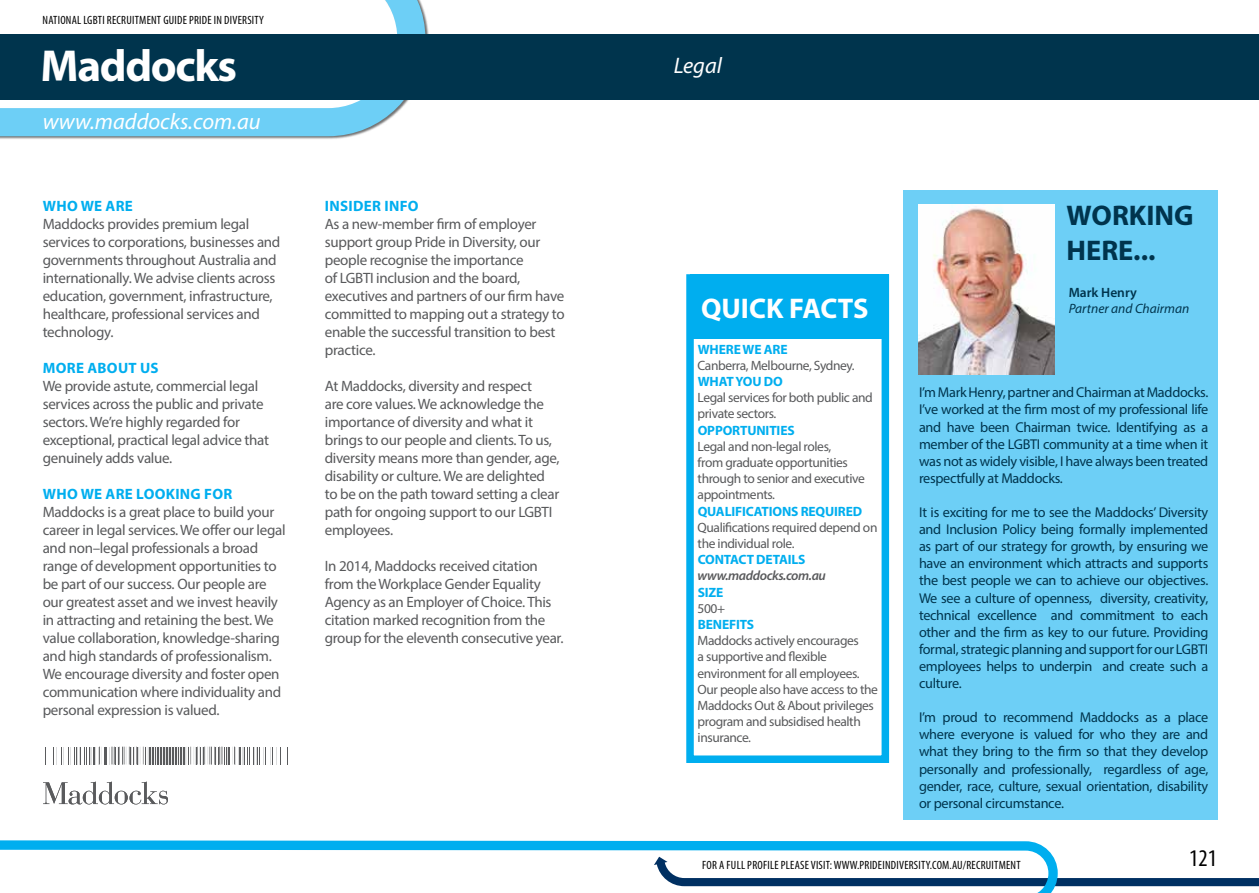
<style>
.page{position:relative;width:1259px;height:893px;background:#fff}
.page>*{position:absolute;margin:0;border:0;box-sizing:border-box;transform-origin:0 0}
.t1{font:700 45px "Myriad Pro";letter-spacing:-.03em;color:#fff}
.t2{font:700 28.5px/34.5px "Myriad Pro";color:#00344d}
.t3{font:700 28.5px "Myriad Pro";color:#fff}
.t4{font:condensed 24px "Myriad Pro";color:#000}
.t5{font:italic 22.5px "Myriad Pro";color:#fff}
.t6{font:15px/18px "Myriad Pro";letter-spacing:-.02em;color:#58595b}
.t7{font:700 15px "Myriad Pro";letter-spacing:.02em;color:#00aeef}
.t8{font:14.25px/17.1px "Myriad Pro";letter-spacing:-.02em;color:#00344d;text-align:justify}
.t9{font:13.5px/16.2px "Myriad Pro";letter-spacing:-.03em;color:#58595b}
.t10{font:700 13.5px "Myriad Pro";letter-spacing:-.01em;color:#00aeef}
.t11{font:italic 600 13.5px "Myriad Pro";letter-spacing:-.03em;color:#58595b}
.t12{font:italic 13.5px "Myriad Pro";color:#00344d}
.t13{font:600 13.5px "Myriad Pro";color:#00344d}
.t14{font:condensed 12px "Myriad Pro";letter-spacing:.02em;color:#000}
</style>
<div class="page">
<div style="left:0;top:0;width:429px;height:140px;background:#000;opacity:.55"></div>
<svg style="left:0;top:0;width:425px;height:136px"></svg>
<svg style="left:1057px;top:867px;width:202px;height:19px"></svg>
<div style="left:0;top:34px;width:1259px;height:65px;background:#00344d"></div>
<svg style="left:0;top:840px;width:1057px;height:53px"></svg>
<div style="left:903px;top:191px;width:314px;height:629px;background:#6dcff6"></div>
<div style="left:686px;top:274px;width:203px;height:489px;border:8px solid #00aeef"></div>
<div style="left:690px;top:274px;width:199px;height:65px;background:#00aeef"></div>
<img style="left:918px;top:204px;width:136px;height:170px">
<svg style="left:43px;top:781px;width:125px;height:23px"></svg>
<svg style="left:53px;top:747px;width:228px;height:17px"></svg>
<p class="t14" style="left:43px;top:13px;width:223px">NATIONAL LGBTI RECRUITMENT GUIDE PRIDE IN DIVERSITY</p>
<h1 class="t1" style="left:41px;top:37px;width:198px">Maddocks</h1>
<h3 class="t5" style="left:43px;top:108px;width:219px">www.maddocks.com.au</h3>
<p class="t7" style="left:43px;top:196px;width:92px">WHO WE ARE</p>
<p class="t6" style="left:43px;top:215px;width:239px">Maddocks provides premium legal services to corporations, businesses and governments throughout Australia and internationally. We advise clients across education, government, infrastructure, healthcare, professional services and technology.</p>
<p class="t7" style="left:43px;top:358px;width:117px">MORE ABOUT US</p>
<p class="t6" style="left:43px;top:377px;width:228px">We provide astute, commercial legal services across the public and private sectors. We’re highly regarded for exceptional, practical legal advice that genuinely adds value.</p>
<p class="t7" style="left:43px;top:484px;width:191px">WHO WE ARE LOOKING FOR</p>
<p class="t6" style="left:43px;top:503px;width:244px">Maddocks is a great place to build your career in legal services. We offer our legal and non–legal professionals a broad range of development opportunities to be part of our success. Our people are our greatest asset and we invest heavily in attracting and retaining the best. We value collaboration, knowledge-sharing and high standards of professionalism.<br>We encourage diversity and foster open communication where individuality and personal expression is valued.</p>
<p class="t7" style="left:325px;top:196px;width:95px">INSIDER INFO</p>
<p class="t6" style="left:325px;top:215px;width:241px">As a new-member firm of employer support group Pride in Diversity, our people recognise the importance<br>of LGBTI inclusion and the board, executives and partners of our firm have committed to mapping out a strategy to enable the successful transition to best practice.</p>
<p class="t6" style="left:325px;top:377px;width:236px">At Maddocks, diversity and respect<br>are core values. We acknowledge the importance of diversity and what it brings to our people and clients. To us, diversity means more than gender, age, disability or culture. We are delighted to be on the path toward setting a clear path for ongoing support to our LGBTI employees.</p>
<p class="t6" style="left:325px;top:557px;width:240px">In 2014, Maddocks received citation from the Workplace Gender Equality Agency as an Employer of Choice. This citation marked recognition from the group for the eleventh consecutive year.</p>
<h3 class="t5" style="left:674px;top:51px;width:50px">Legal</h3>
<h2 class="t3" style="left:701px;top:290px;width:169px">QUICK FACTS</h2>
<p class="t10" style="left:698px;top:340px;width:91px">WHERE WE ARE</p>
<p class="t9" style="left:697px;top:357px;width:159px">Canberra, Melbourne, Sydney.</p>
<p class="t10" style="left:698px;top:373px;width:86px">WHAT YOU DO</p>
<p class="t9" style="left:697px;top:389px;width:177px">Legal services for both public and private sectors.</p>
<p class="t10" style="left:698px;top:421px;width:98px">OPPORTUNITIES</p>
<p class="t9" style="left:697px;top:438px;width:169px">Legal and non-legal roles,<br>from graduate opportunities through to senior and executive appointments.</p>
<p class="t10" style="left:698px;top:502px;width:166px">QUALIFICATIONS REQUIRED</p>
<p class="t9" style="left:697px;top:519px;width:181px">Qualifications required depend on the individual role.</p>
<p class="t10" style="left:698px;top:551px;width:109px">CONTACT DETAILS</p>
<p class="t11" style="left:697px;top:567px;width:130px">www.maddocks.com.au</p>
<p class="t10" style="left:698px;top:583px;width:27px">SIZE</p>
<p class="t9" style="left:697px;top:600px;width:29px">500+</p>
<p class="t10" style="left:698px;top:616px;width:58px">BENEFITS</p>
<p class="t9" style="left:697px;top:632px;width:182px">Maddocks actively encourages<br>a supportive and flexible environment for all employees.<br>Our people also have access to the<br>Maddocks Out &amp; About privileges program and subsidised health insurance.</p>
<h2 class="t2" style="left:1066px;top:197px;width:129px">WORKING<br>HERE...</h2>
<p class="t13" style="left:1068px;top:284px;width:70px">Mark Henry</p>
<p class="t12" style="left:1068px;top:300px;width:122px">Partner and Chairman</p>
<p class="t8" style="left:919px;top:384px;width:291px">I’m Mark Henry, partner and Chairman at Maddocks.<br>I’ve worked at the firm most of my professional life and have been Chairman twice. Identifying as a member of the LGBTI community at a time when it was not as widely visible, I have always been treated respectfully at Maddocks.</p>
<p class="t8" style="left:919px;top:503px;width:291px">It is exciting for me to see the Maddocks’ Diversity and Inclusion Policy being formally implemented as part of our strategy for growth, by ensuring we have an environment which attracts and supports the best people we can to achieve our objectives.<br>We see a culture of openness, diversity, creativity, technical excellence and commitment to each other and the firm as key to our future. Providing formal, strategic planning and support for our LGBTI employees helps to underpin and create such a culture.</p>
<p class="t8" style="left:919px;top:709px;width:291px">I’m proud to recommend Maddocks as a place where everyone is valued for who they are and what they bring to the firm so that they develop personally and professionally, regardless of age, gender, race, culture, sexual orientation, disability or personal circumstance.</p>
<p class="t14" style="left:702px;top:858px;width:320px">FOR A FULL PROFILE PLEASE VISIT: WWW.PRIDEINDIVERSITY.COM.AU/RECRUITMENT</p>
<h3 class="t4" style="left:1189px;top:844px;width:29px">121</h3>
</div>
